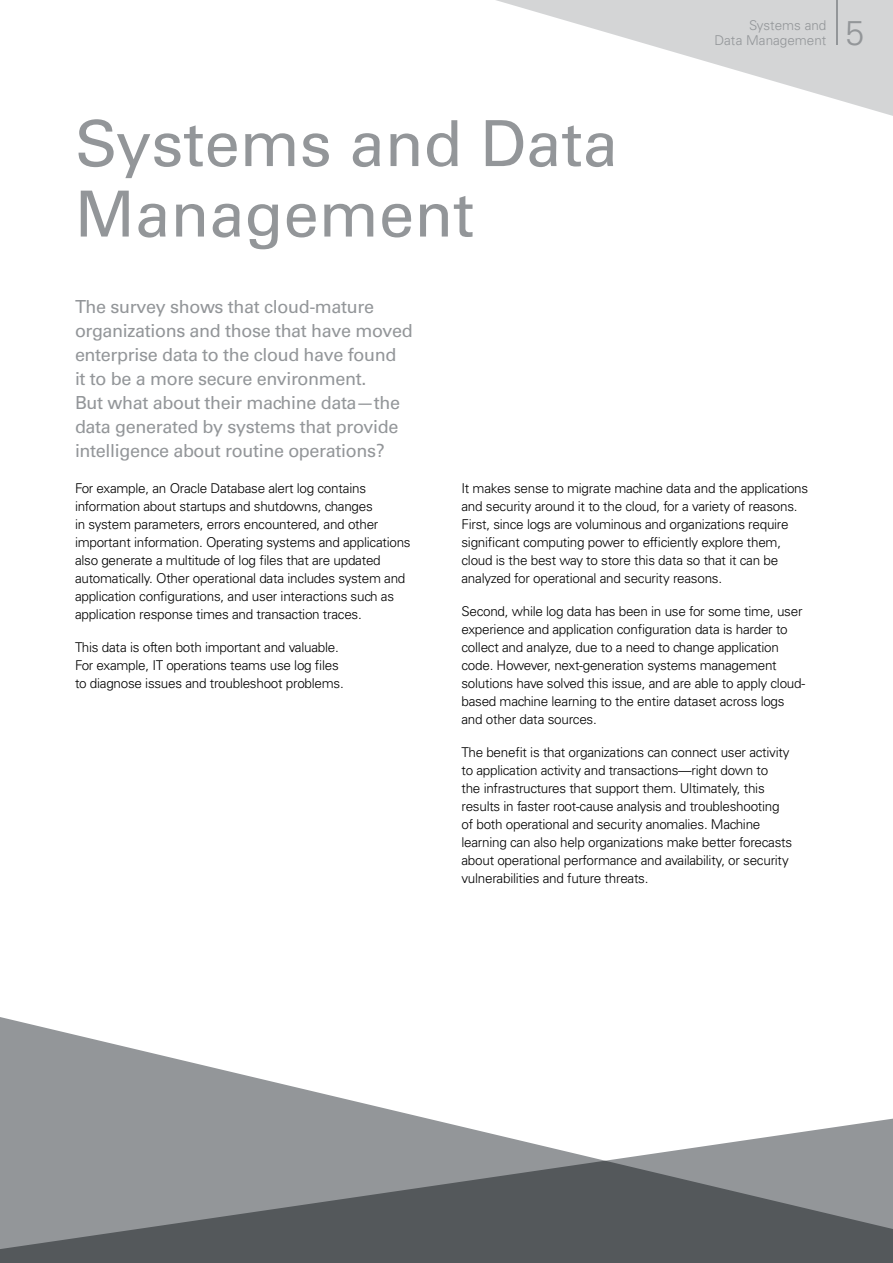
<style>
.page{position:relative;width:893px;height:1263px;background:#fff}
.page>*{position:absolute;margin:0;border:0;box-sizing:border-box;transform-origin:0 0}
.t1{font:63.6px/70.5px "Univers LT Std";color:#939699}
.t2{font:300 34.5px "Univers LT Std";color:#939699}
.t3{font:18px/24px "Univers LT Std";letter-spacing:-.02em;color:#939699}
.t4{font:300 13.5px/18px "Univers LT Std";letter-spacing:-.02em;color:#000}
.t5{font:300 13.5px/15px "Univers LT Std";color:#939699;text-align:right}
</style>
<div class="page">
<svg style="left:0;top:1040px;width:893px;height:223px"></svg>
<svg style="left:496px;top:0;width:397px;height:116px"></svg>
<hr style="left:836px;top:0;width:1px;height:45px;background:#939699">
<p class="t5" style="left:714px;top:18px;width:114px">Systems and<br>Data Management</p>
<h2 class="t2" style="left:845px;top:12px;width:21px">5</h2>
<h1 class="t1" style="left:75px;top:109px;width:544px">Systems and Data<br>Management</h1>
<p class="t3" style="left:75px;top:295px;width:339px">The survey shows that cloud-mature organizations and those that have moved enterprise data to the cloud have found<br>it to be a more secure environment.<br>But what about their machine data—the data generated by systems that provide intelligence about routine operations?</p>
<p class="t4" style="left:75px;top:479px;width:337px">For example, an Oracle Database alert log contains information about startups and shutdowns, changes<br>in system parameters, errors encountered, and other important information. Operating systems and applications also generate a multitude of log files that are updated automatically. Other operational data includes system and application configurations, and user interactions such as application response times and transaction traces.</p>
<p class="t4" style="left:75px;top:638px;width:270px">This data is often both important and valuable.<br>For example, IT operations teams use log files to diagnose issues and troubleshoot problems.</p>
<p class="t4" style="left:461px;top:479px;width:348px">It makes sense to migrate machine data and the applications and security around it to the cloud, for a variety of reasons.<br>First, since logs are voluminous and organizations require significant computing power to efficiently explore them, cloud is the best way to store this data so that it can be analyzed for operational and security reasons.</p>
<p class="t4" style="left:461px;top:602px;width:345px">Second, while log data has been in use for some time, user experience and application configuration data is harder to collect and analyze, due to a need to change application code. However, next-generation systems management solutions have solved this issue, and are able to apply cloud&shy;based machine learning to the entire dataset across logs and other data sources.</p>
<p class="t4" style="left:461px;top:743px;width:332px">The benefit is that organizations can connect user activity to application activity and transactions—right down to<br>the infrastructures that support them. Ultimately, this results in faster root-cause analysis and troubleshooting of both operational and security anomalies. Machine learning can also help organizations make better forecasts about operational performance and availability, or security vulnerabilities and future threats.</p>
</div>
